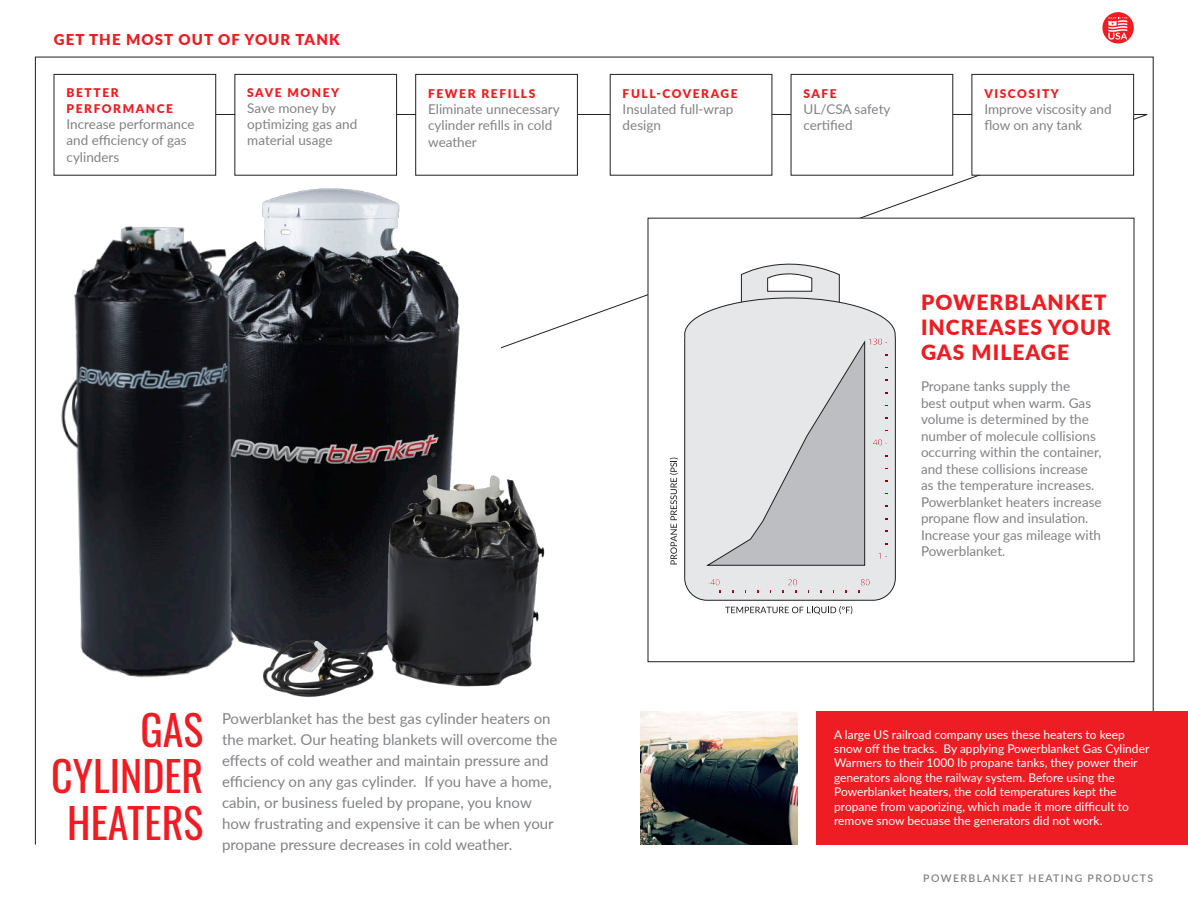
<style>
.page{position:relative;width:1188px;height:918px;background:#fff}
.page>*{position:absolute;margin:0;border:0;box-sizing:border-box;transform-origin:0 0}
.t1{font:42px/46.5px "Oswald";color:#ee1d23;text-align:right}
.t2{font:900 21px/24.6px "Lato";letter-spacing:.05em;color:#ee1d23}
.t3{font:15px/21px "Lato";color:#808285}
.t4{font:900 15px "Lato";letter-spacing:.07em;color:#ee1d23}
.t5{font:13.5px/16.5px "Lato";color:#808285}
.t6{font:12px/14.4px "Lato";color:#fff}
.t7{font:900 12px/16.2px "Lato";letter-spacing:.13em;color:#ee1d23}
.t8{font:600 10.5px "Lato";letter-spacing:.13em;color:#808285}
</style>
<div class="page">
<svg style="left:216px;top:114px;width:932px;height:234px"></svg>
<div style="left:816px;top:712px;width:372px;height:133px;background:#ee1d23"></div>
<img style="left:640px;top:712px;width:158px;height:133px">
<div style="left:54px;top:74px;width:162px;height:101px;border:1px solid #231f20"></div>
<div style="left:235px;top:74px;width:162px;height:101px;background:#fff"></div>
<div style="left:235px;top:74px;width:162px;height:101px;border:1px solid #231f20"></div>
<div style="left:416px;top:74px;width:161px;height:101px;background:#fff"></div>
<div style="left:416px;top:74px;width:162px;height:101px;border:1px solid #231f20"></div>
<div style="left:610px;top:74px;width:162px;height:101px;background:#fff"></div>
<div style="left:610px;top:74px;width:162px;height:101px;border:1px solid #231f20"></div>
<div style="left:791px;top:74px;width:162px;height:101px;background:#fff"></div>
<div style="left:791px;top:74px;width:162px;height:101px;border:1px solid #231f20"></div>
<div style="left:972px;top:74px;width:162px;height:101px;background:#fff"></div>
<div style="left:972px;top:74px;width:162px;height:101px;border:1px solid #231f20"></div>
<img style="left:261px;top:172px;width:208px;height:293px">
<img style="left:34px;top:169px;width:227px;height:555px">
<img style="left:252px;top:465px;width:293px;height:237px">
<div style="left:648px;top:218px;width:486px;height:444px;background:#fff"></div>
<svg style="left:741px;top:264px;width:99px;height:34px"></svg>
<svg style="left:684px;top:298px;width:212px;height:303px;background:#dfdfe1"></svg>
<svg style="left:707px;top:338px;width:180px;height:228px;background:#d5d6d9"></svg>
<svg style="left:708px;top:579px;width:13px;height:13px"></svg>
<svg style="left:783px;top:579px;width:14px;height:13px"></svg>
<svg style="left:858px;top:579px;width:12px;height:13px"></svg>
<svg style="left:670px;top:458px;width:8px;height:106px"></svg>
<svg style="left:725px;top:606px;width:127px;height:9px"></svg>
<div style="left:1102px;top:12px;width:32px;height:31px;background:#ee1d23;border-radius:50%"></div>
<svg style="left:1108px;top:17px;width:19px;height:23px"></svg>
<p class="t4" style="left:54px;top:28px;width:287px">GET THE MOST OUT OF YOUR TANK</p>
<p class="t7" style="left:67px;top:84px;width:108px">BETTER<br>PERFORMANCE</p>
<p class="t5" style="left:67px;top:116px;width:130px">Increase performance and efficiency of gas cylinders</p>
<p class="t7" style="left:247px;top:84px;width:93px">SAVE MONEY</p>
<p class="t5" style="left:247px;top:99px;width:111px">Save money by optimizing gas and material usage</p>
<p class="t7" style="left:428px;top:86px;width:109px">FEWER REFILLS</p>
<p class="t5" style="left:428px;top:102px;width:133px">Eliminate unnecessary cylinder refills in cold weather</p>
<p class="t7" style="left:623px;top:85px;width:116px">FULL-COVERAGE</p>
<p class="t5" style="left:623px;top:101px;width:112px">Insulated full-wrap design</p>
<h1 class="t1" style="left:51px;top:709px;width:154px">GAS<br>CYLINDER<br>HEATERS</h1>
<p class="t3" style="left:222px;top:707px;width:337px">Powerblanket has the best gas cylinder heaters on the market. Our heating blankets will overcome the effects of cold weather and maintain pressure and efficiency on any gas cylinder. If you have a home, cabin, or business fueled by propane, you know how frustrating and expensive it can be when your propane pressure decreases in cold weather.</p>
<p class="t7" style="left:804px;top:86px;width:35px">SAFE</p>
<p class="t5" style="left:804px;top:101px;width:88px">UL/CSA safety certified</p>
<p class="t7" style="left:984px;top:86px;width:76px">VISCOSITY</p>
<p class="t5" style="left:984px;top:101px;width:129px">Improve viscosity and flow on any tank</p>
<h2 class="t2" style="left:921px;top:290px;width:191px">POWERBLANKET<br>INCREASES YOUR<br>GAS MILEAGE</h2>
<p class="t5" style="left:921px;top:377px;width:182px">Propane tanks supply the<br>best output when warm. Gas volume is determined by the number of molecule collisions occurring within the container, and these collisions increase as the temperature increases.<br>Powerblanket heaters increase propane flow and insulation.<br>Increase your gas mileage with<br>Powerblanket.</p>
<p class="t6" style="left:834px;top:728px;width:317px">A large US railroad company uses these heaters to keep snow off the tracks. By applying Powerblanket Gas Cylinder Warmers to their 1000 lb propane tanks, they power their generators along the railway system. Before using the Powerblanket heaters, the cold temperatures kept the propane from vaporizing, which made it more difficult to remove snow becuase the generators did not work.</p>
<p class="t8" style="left:923px;top:873px;width:232px">POWERBLANKET HEATING PRODUCTS</p>
</div>
